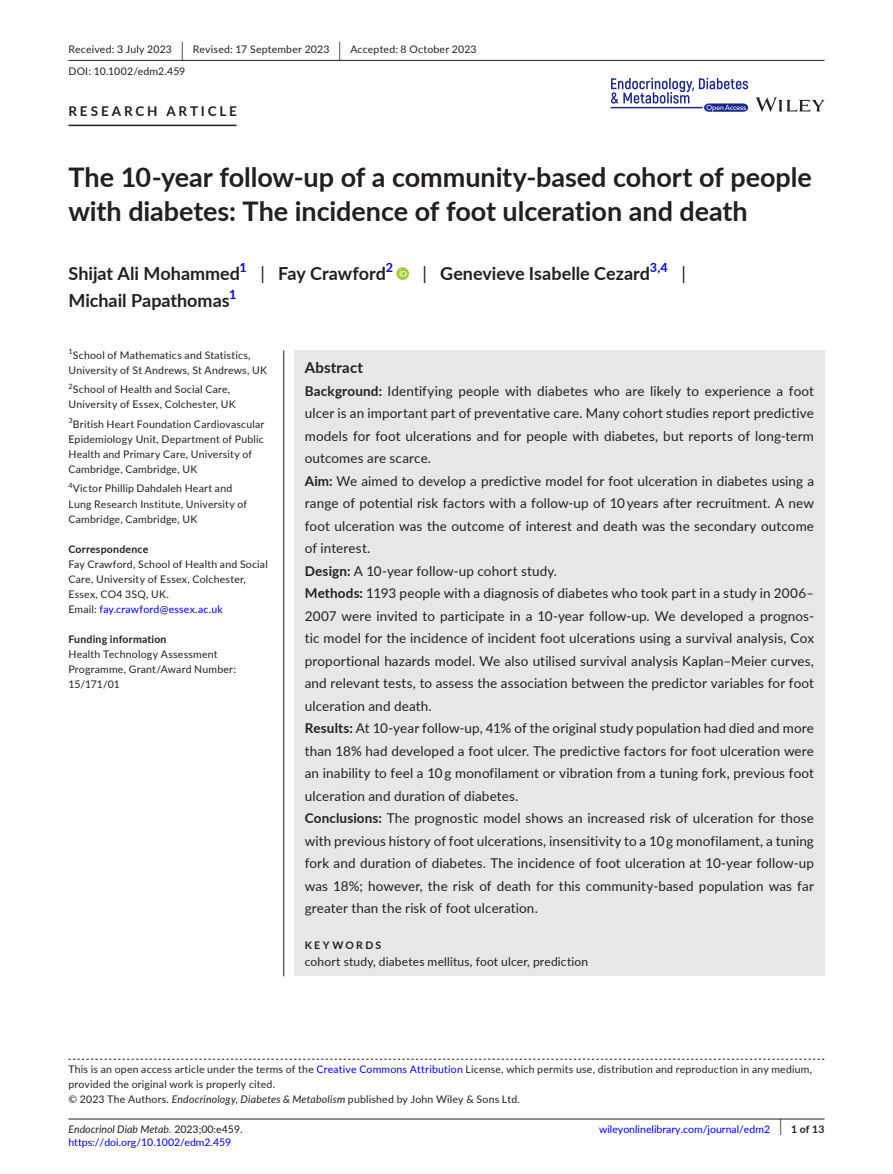
<style>
.page{position:relative;width:893px;height:1174px;background:#fff}
.page>*{position:absolute;margin:0;border:0;box-sizing:border-box;transform-origin:0 0}
.t1{font:700 27px/34.5px "Lato";color:#231f20}
.t2{font:700 18px "Lato";color:#231f20}
.t3{font:18px "Lato";color:#231f20}
.t4{font:700 15px "Lato";letter-spacing:.015em;color:#231f20}
.t5{font:13.5px/22.5px "Lato";letter-spacing:.01em;color:#231f20}
.t6{font:700 13.5px "Lato";letter-spacing:.21em;color:#231f20}
.t7{font:700 12.6px "Lato";color:#00f}
.t8{font:12px "Lato";letter-spacing:.015em;color:#231f20}
.t9{font:10.5px/15px "Lato";letter-spacing:.02em;color:#231f20}
.t10{font:10.5px "Lato";color:#00f}
.t11{font:700 10.5px "Lato";letter-spacing:.02em;color:#231f20}
.t12{font:italic 10.5px "Lato";color:#231f20}
.t13{font:700 10.5px "Lato";letter-spacing:.22em;color:#231f20}
.t14{font:7.35px "Lato";color:#231f20}
.s1{font-size:19.65px}
.s2{font-weight:400}
.s3{color:#00f}
.s4{font-weight:700}
.s5{font-style:italic}
.s6{font-style:normal}
.s7{font-weight:400;font-size:17.4px}
</style>
<div class="page">
<hr style="left:68px;top:1118px;width:756px;height:1px;background:#231f20">
<svg style="left:756px;top:97px;width:68px;height:15px"></svg>
<svg style="left:611px;top:78px;width:137px;height:34px"></svg>
<hr style="left:68px;top:60px;width:756px;height:1px;background:#231f20">
<hr style="left:68px;top:125px;width:169px;height:1px;background:#231f20">
<svg style="left:396px;top:267px;width:13px;height:13px"></svg>
<svg style="left:400px;top:269px;width:7px;height:7px"></svg>
<svg style="left:68px;top:1058px;width:756px;height:1px"></svg>
<div style="left:294px;top:350px;width:530px;height:626px;background:#e6e7e9"></div>
<hr style="left:283px;top:350px;width:1px;height:626px;background:#231f20">
<p class="t9" style="left:68px;top:38px;width:410px;line-height:21.8px">Received: 3 July 2023 <span class="s1">|</span> Revised: 17 September 2023 <span class="s1">|</span> Accepted: 8 October 2023<br>DOI: 10.1002/edm2.459</p>
<p class="t6" style="left:68px;top:101px;width:170px">RESEARCH ARTICLE</p>
<h1 class="t1" style="left:68px;top:159px;width:745px">The 10-year follow-up of a community-based cohort of people with diabetes: The incidence of foot ulceration and death</h1>
<h2 class="t2" style="left:68px;top:260px;width:173px">Shijat Ali Mohammed</h2>
<p class="t7" style="left:240px;top:258px;width:9px">1</p>
<h2 class="t2" style="left:260px;top:260px;width:127px"><span class="s2">|</span> Fay Crawford</h2>
<p class="t7" style="left:386px;top:258px;width:9px">2</p>
<h2 class="t2" style="left:422px;top:260px;width:229px"><span class="s2">|</span> Genevieve Isabelle Cezard</h2>
<p class="t7" style="left:650px;top:258px;width:19px">3,4</p>
<h2 class="t3" style="left:681px;top:260px;width:6px">|</h2>
<h2 class="t2" style="left:68px;top:287px;width:163px">Michail Papathomas</h2>
<p class="t7" style="left:229px;top:285px;width:9px">1</p>
<p class="t14" style="left:68px;top:346px;width:6px">1</p>
<p class="t9" style="left:68px;top:347px;width:200px;text-indent:4px">School of Mathematics and Statistics,<br>University of St Andrews, St Andrews, UK</p>
<p class="t14" style="left:68px;top:381px;width:6px">2</p>
<p class="t9" style="left:68px;top:382px;width:169px;text-align:center">School of Health and Social Care,<br>University of Essex, Colchester, UK</p>
<p class="t9" style="left:68px;top:416px;width:197px"><sup>3</sup>British Heart Foundation Cardiovascular Epidemiology Unit, Department of Public Health and Primary Care, University of Cambridge, Cambridge, UK</p>
<p class="t9" style="left:68px;top:481px;width:180px"><sup>4</sup>Victor Phillip Dahdaleh Heart and<br>Lung Research Institute, University of<br>Cambridge, Cambridge, UK</p>
<p class="t11" style="left:68px;top:541px;width:81px">Correspondence</p>
<p class="t9" style="left:68px;top:556px;width:201px">Fay Crawford, School of Health and Social Care, University of Essex, Colchester, Essex, CO4 3SQ, UK.<br>Email: <span class="s3">fay.crawford@essex.ac.uk</span></p>
<p class="t11" style="left:68px;top:631px;width:100px">Funding information</p>
<p class="t9" style="left:68px;top:646px;width:169px">Health Technology Assessment<br>Programme, Grant/Award Number:<br>15/171/01</p>
<p class="t4" style="left:305px;top:356px;width:60px">Abstract</p>
<p class="t5" style="left:305px;top:379px;width:511px"><span class="s4">Background:</span> Identifying people with diabetes who are likely to experience a foot ulcer is an important part of preventative care. Many cohort studies report predictive models for foot ulcerations and for people with diabetes, but reports of long-term outcomes are scarce.<br><span class="s4">Aim:</span> We aimed to develop a predictive model for foot ulceration in diabetes using a range of potential risk factors with a follow-up of 10 years after recruitment. A new foot ulceration was the outcome of interest and death was the secondary outcome of interest.<br><span class="s4">Design:</span> A 10-year follow-up cohort study.<br><span class="s4">Methods:</span> 1193 people with a diagnosis of diabetes who took part in a study in 2006– 2007 were invited to participate in a 10-year follow-up. We developed a prognos&shy;tic model for the incidence of incident foot ulcerations using a survival analysis, Cox proportional hazards model. We also utilised survival analysis Kaplan–Meier curves, and relevant tests, to assess the association between the predictor variables for foot ulceration and death.<br><span class="s4">Results:</span> At 10-year follow-up, 41% of the original study population had died and more than 18% had developed a foot ulcer. The predictive factors for foot ulceration were an inability to feel a 10 g monofilament or vibration from a tuning fork, previous foot ulceration and duration of diabetes.<br><span class="s4">Conclusions:</span> The prognostic model shows an increased risk of ulceration for those with previous history of foot ulcerations, insensitivity to a 10 g monofilament, a tuning fork and duration of diabetes. The incidence of foot ulceration at 10-year follow-up was 18%; however, the risk of death for this community-based population was far greater than the risk of foot ulceration.</p>
<p class="t13" style="left:305px;top:937px;width:78px">KEYWORDS</p>
<p class="t8" style="left:305px;top:952px;width:285px">cohort study, diabetes mellitus, foot ulcer, prediction</p>
<p class="t9" style="left:68px;top:1061px;width:745px">This is an open access article under the terms of the <span class="s3">Creative Commons Attribution</span> License, which permits use, distribution and reproduction in any medium, provided the original work is properly cited.<br>© 2023 The Authors. <span class="s5">Endocrinology, Diabetes &amp; Metabolism</span> published by John Wiley &amp; Sons Ltd.</p>
<p class="t12" style="left:68px;top:1121px;width:176px">Endocrinol Diab Metab. <span class="s6">2023;00:e459.</span></p>
<p class="t11" style="left:779px;top:1121px;width:46px"><span class="s7">|</span> 1 of 13</p>
<p class="t10" style="left:68px;top:1135px;width:164px">https://doi.org/10.1002/edm2.459</p>
<p class="t10" style="left:599px;top:1121px;width:172px">wileyonlinelibrary.com/journal/edm2</p>
</div>
